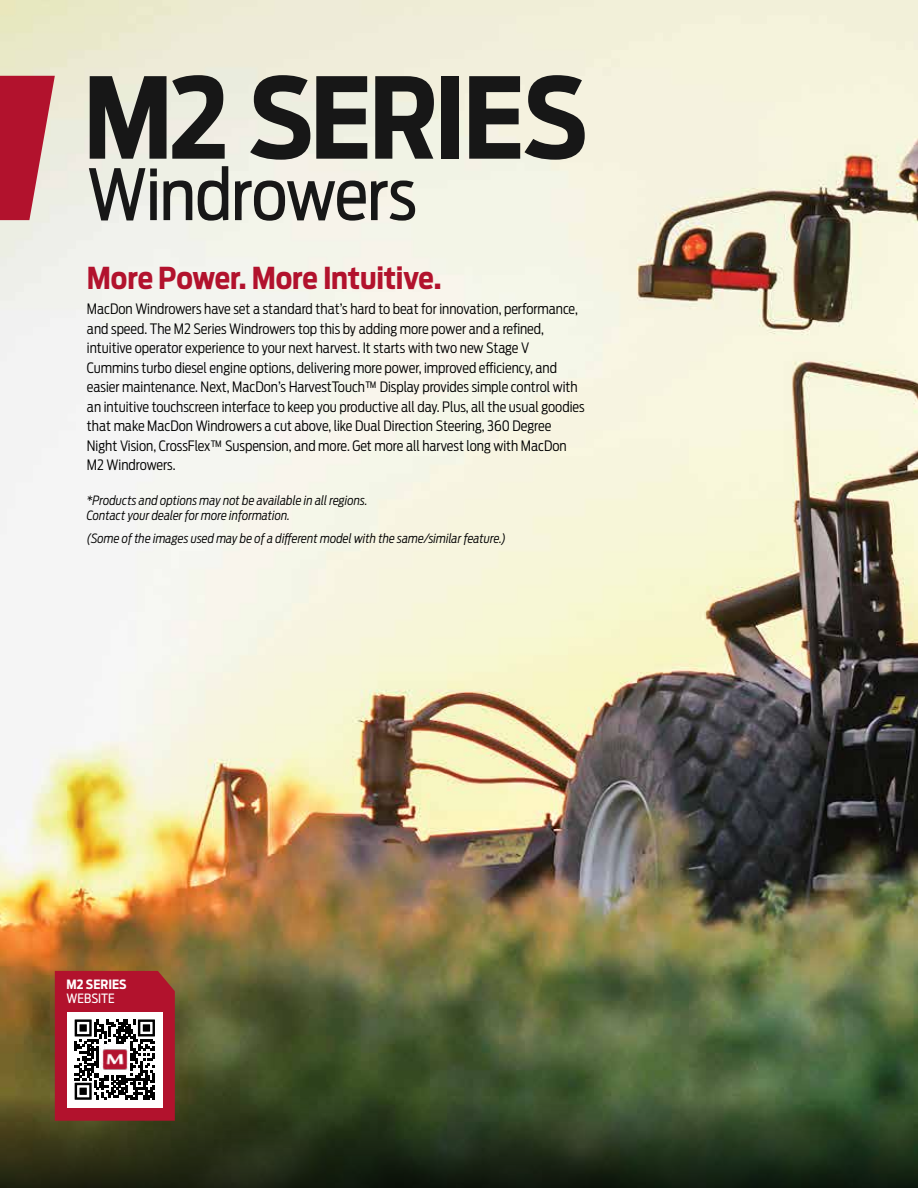
<style>
.page{position:relative;width:918px;height:1188px;background:#fff}
.page>*{position:absolute;margin:0;border:0;box-sizing:border-box;transform-origin:0 0}
.t1{font:700 111.3px "Antenna Cond";letter-spacing:-.03em;color:#171717}
.t2{font:70.2px "Antenna Cond";letter-spacing:-.015em;color:#171717}
.t3{font:700 30px "Antenna Cond";letter-spacing:-.005em;color:#b2122d}
.t4{font:300 14.25px/19.5px "Antenna Cond";color:#000}
.t5{font:italic 300 12.75px/15.3px "Antenna Cond";letter-spacing:.005em;color:#000}
.t6{font:700 12.75px "Antenna Cond";color:#fff}
.t7{font:12.75px "Antenna Cond";color:#fff}
</style>
<div class="page">
<img style="left:0;top:0;width:918px;height:978px">
<svg style="left:0;top:76px;width:55px;height:144px;background:#bf4556"></svg>
<svg style="left:0;top:978px;width:918px;height:210px;background:#3f4d2b"></svg>
<svg style="left:55px;top:971px;width:120px;height:150px"></svg>
<img style="left:100px;top:1045px;width:29px;height:29px">
<h1 class="t1" style="left:83px;top:51px;width:506px">M2 SERIES</h1>
<h2 class="t2" style="left:87px;top:154px;width:331px">Windrowers</h2>
<h3 class="t3" style="left:87px;top:261px;width:356px">More Power. More Intuitive.</h3>
<p class="t4" style="left:87px;top:299px;width:499px">MacDon Windrowers have set a standard that’s hard to beat for innovation, performance, and speed. The M2 Series Windrowers top this by adding more power and a refined, intuitive operator experience to your next harvest. It starts with two new Stage V Cummins turbo diesel engine options, delivering more power, improved efficiency, and easier maintenance. Next, MacDon’s HarvestTouch™ Display provides simple control with an intuitive touchscreen interface to keep you productive all day. Plus, all the usual goodies that make MacDon Windrowers a cut above, like Dual Direction Steering, 360 Degree Night Vision, CrossFlex™ Suspension, and more. Get more all harvest long with MacDon M2 Windrowers.</p>
<p class="t5" style="left:87px;top:493px;width:282px">*Products and options may not be available in all regions.<br>Contact your dealer for more information.</p>
<p class="t5" style="left:87px;top:530px;width:421px">(Some of the images used may be of a different model with the same/similar feature.)</p>
<p class="t6" style="left:67px;top:977px;width:62px">M2 SERIES</p>
<p class="t7" style="left:67px;top:991px;width:50px">WEBSITE</p>
</div>
